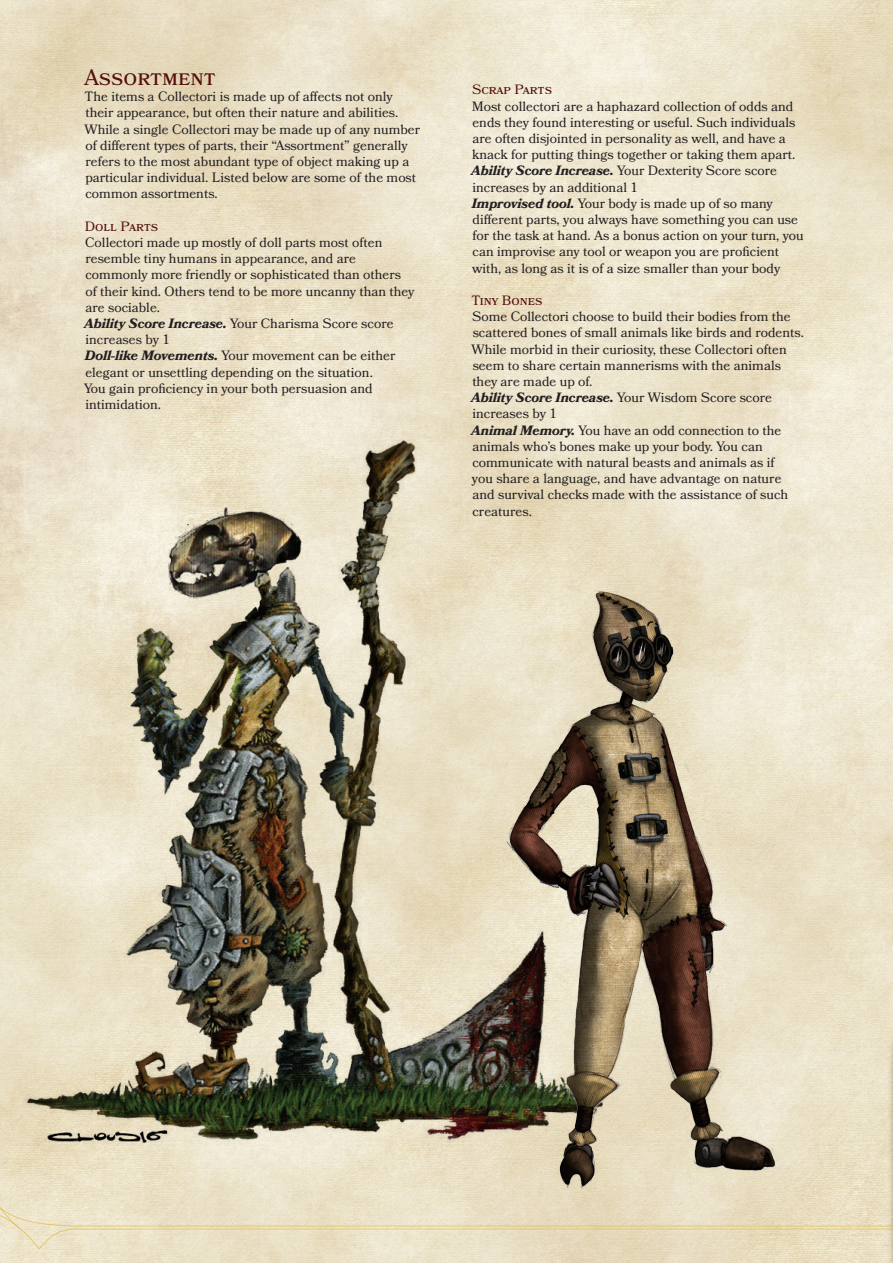
<style>
.page{position:relative;width:893px;height:1263px;background:#fff}
.page>*{position:absolute;margin:0;border:0;box-sizing:border-box;transform-origin:0 0}
.PHB_Subclass_Title{font:22.5px "Bookmania";color:#530e0d}
.PHB{font:13.5px/16.2px "Bookmania";color:#231f20}
.PHB_SubCat{font:13.5px "Bookmania";color:#530e0d}
.s1{font-weight:700;font-style:italic}
</style>
<div class="page">
<img style="left:0;top:0;width:893px;height:1263px">
<div style="left:887px;top:672px;width:6px;height:591px;background:#231f20;opacity:.75"></div>
<img style="left:892px;top:638px;width:1px;height:625px">
<div style="left:12px;top:426px;width:599px;height:738px;background:#231f20;opacity:.75"></div>
<div style="left:480px;top:578px;width:304px;height:614px;background:#231f20;opacity:.5"></div>
<p class="PHB_Subclass_Title" style="left:84px;top:64px;width:133px">Assortment</p>
<p class="PHB" style="left:84px;top:88px;width:337px">The items a Collectori is made up of affects not only their appearance, but often their nature and abilities.<br>While a single Collectori may be made up of any number of different types of parts, their “Assortment” generally refers to the most abundant type of object making up a particular individual. Listed below are some of the most common assortments.</p>
<p class="PHB_SubCat" style="left:85px;top:218px;width:75px">Doll Parts</p>
<p class="PHB" style="left:84px;top:234px;width:332px">Collectori made up mostly of doll parts most often resemble tiny humans in appearance, and are commonly more friendly or sophisticated than others<br>of their kind. Others tend to be more uncanny than they are sociable.<br><span class="s1">Ability Score Increase.</span> Your Charisma Score score increases by 1</p>
<p class="PHB" style="left:84px;top:348px;width:313px"><span class="s1">Doll-like Movements.</span> Your movement can be either elegant or unsettling depending on the situation.<br>You gain proficiency in your both persuasion and intimidation.</p>
<p class="PHB_SubCat" style="left:472px;top:82px;width:82px">Scrap Parts</p>
<p class="PHB" style="left:471px;top:98px;width:326px">Most collectori are a haphazard collection of odds and ends they found interesting or useful. Such individuals are often disjointed in personality as well, and have a knack for putting things together or taking them apart.<br><span class="s1">Ability Score Increase.</span> Your Dexterity Score score increases by an additional 1</p>
<p class="PHB" style="left:472px;top:195px;width:333px"><span class="s1">Improvised tool.</span> Your body is made up of so many different parts, you always have something you can use for the task at hand. As a bonus action on your turn, you can improvise any tool or weapon you are proficient with, as long as it is of a size smaller than your body</p>
<p class="PHB_SubCat" style="left:471px;top:292px;width:73px">Tiny Bones</p>
<p class="PHB" style="left:471px;top:308px;width:334px">Some Collectori choose to build their bodies from the scattered bones of small animals like birds and rodents.<br>While morbid in their curiosity, these Collectori often seem to share certain mannerisms with the animals they are made up of.<br><span class="s1">Ability Score Increase.</span> Your Wisdom Score score increases by 1</p>
<p class="PHB" style="left:471px;top:422px;width:319px"><span class="s1">Animal Memory.</span> You have an odd connection to the animals who’s bones make up your body. You can communicate with natural beasts and animals as if you share a language, and have advantage on nature and survival checks made with the assistance of such creatures.</p>
</div>
